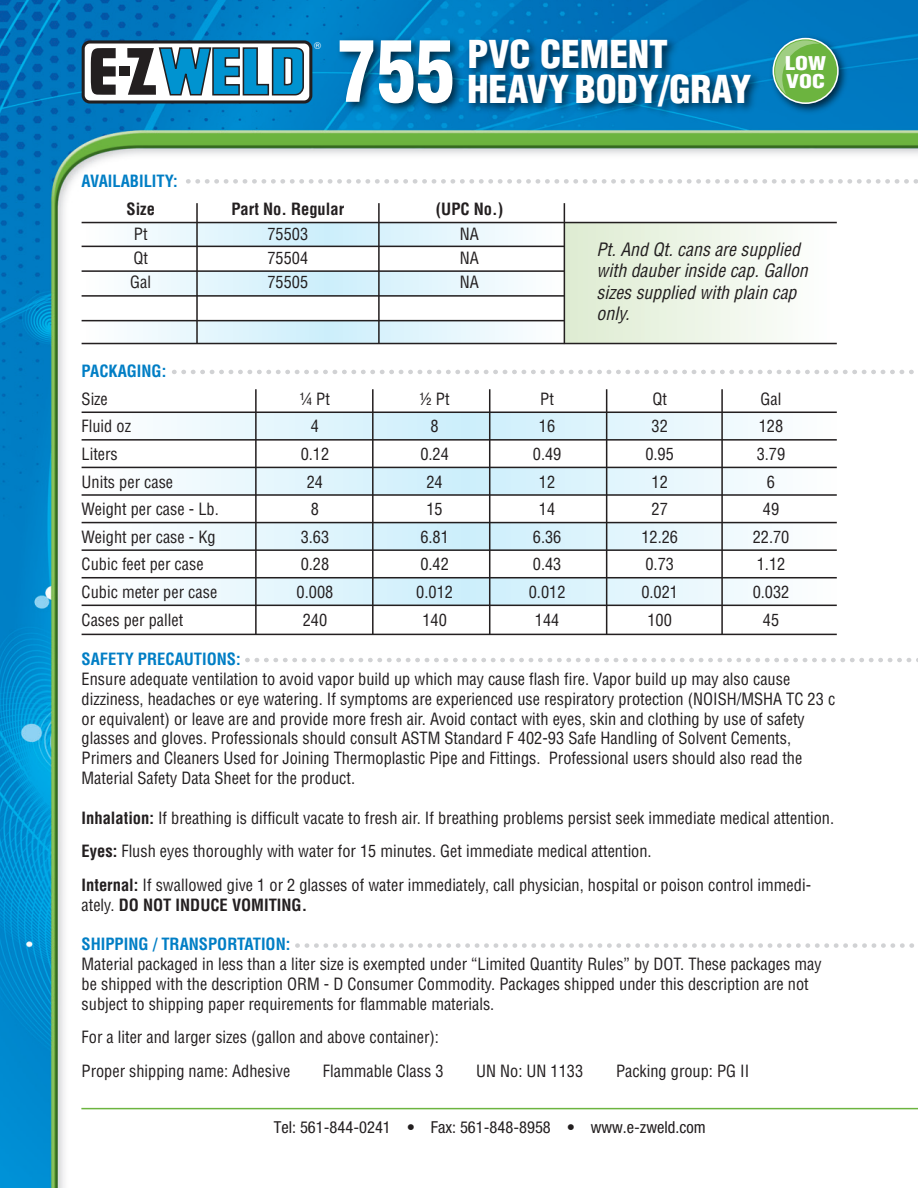
<style>
.page{position:relative;width:918px;height:1188px;background:#fff}
.page>*{position:absolute;margin:0;border:0;box-sizing:border-box;transform-origin:0 0}
.t1{font:900 condensed 83.7px "Helvetica";color:#fff;scale:.93 1}
.t2{font:900 condensed 37.5px "Helvetica";color:#fff}
.t3{font:900 condensed 18.45px/18.5px "Helvetica";color:#fff;scale:1.25 1}
.t4{font:italic condensed 18px/21.6px "Helvetica";color:#231f20}
.t5{font:condensed 16.5px/19.8px "Helvetica";color:#231f20}
.t6{font:700 condensed 16.5px "Helvetica";color:#007ec5}
.t7{font:700 condensed 16.5px "Helvetica";color:#231f20}
.t8{font:condensed 16.5px "Helvetica Neue";color:#231f20}
.t9{font:9.3px "Helvetica";color:#fff}
.s1{font-weight:700}
.s2{font-weight:400}
</style>
<div class="page">
<img style="left:0;top:0;width:918px;height:1188px">
<div style="left:564px;top:223px;width:271px;height:121px;background:linear-gradient(to right,#ddebd1,#fefffe)"></div>
<svg style="left:81px;top:223px;width:483px;height:23px"></svg>
<svg style="left:81px;top:412px;width:756px;height:28px"></svg>
<svg style="left:81px;top:467px;width:756px;height:28px"></svg>
<svg style="left:81px;top:523px;width:756px;height:27px"></svg>
<svg style="left:81px;top:578px;width:756px;height:27px"></svg>
<svg style="left:81px;top:271px;width:483px;height:25px"></svg>
<svg style="left:81px;top:321px;width:483px;height:23px"></svg>
<div style="left:83px;top:42px;width:228px;height:60px;background:#fff;border-radius:7px"></div>
<svg style="left:91px;top:48px;width:25px;height:47px"></svg>
<div style="left:119px;top:66px;width:11px;height:10px;background:#231f20"></div>
<svg style="left:127px;top:47px;width:177px;height:49px"></svg>
<div style="left:82px;top:40px;width:230px;height:64px;border:3px solid #231f20;border-radius:7px"></div>
<hr style="left:82px;top:222px;width:755px;height:1px;background:#231f20">
<hr style="left:82px;top:412px;width:755px;height:1px;background:#231f20">
<hr style="left:82px;top:439px;width:755px;height:2px;background:#231f20">
<hr style="left:82px;top:467px;width:755px;height:1px;background:#231f20">
<hr style="left:82px;top:494px;width:755px;height:2px;background:#231f20">
<hr style="left:82px;top:522px;width:755px;height:1px;background:#231f20">
<hr style="left:82px;top:549px;width:755px;height:2px;background:#231f20">
<hr style="left:82px;top:577px;width:755px;height:1px;background:#231f20">
<hr style="left:82px;top:605px;width:755px;height:1px;background:#231f20">
<hr style="left:82px;top:634px;width:755px;height:1px;background:#231f20">
<hr style="left:82px;top:343px;width:755px;height:1px;background:#231f20">
<hr style="left:82px;top:246px;width:482px;height:1px;background:#231f20">
<hr style="left:82px;top:270px;width:482px;height:2px;background:#231f20">
<hr style="left:82px;top:295px;width:482px;height:2px;background:#231f20">
<hr style="left:82px;top:320px;width:482px;height:1px;background:#231f20">
<hr style="left:196px;top:203px;width:2px;height:141px;background:#231f20">
<hr style="left:255px;top:389px;width:2px;height:246px;background:#231f20">
<hr style="left:372px;top:389px;width:2px;height:246px;background:#231f20">
<hr style="left:489px;top:389px;width:1px;height:246px;background:#231f20">
<hr style="left:606px;top:389px;width:1px;height:246px;background:#231f20">
<hr style="left:721px;top:389px;width:2px;height:246px;background:#231f20">
<hr style="left:378px;top:203px;width:2px;height:141px;background:#231f20">
<hr style="left:564px;top:203px;width:1px;height:141px;background:#231f20">
<img style="left:766px;top:31px;width:86px;height:86px">
<div style="left:773px;top:39px;width:65px;height:64px;background:#6cb43f;border-radius:50%"></div>
<div style="left:773px;top:38px;width:66px;height:66px;border:2px solid #fff;border-radius:50%"></div>
<svg style="left:775px;top:40px;width:45px;height:54px"></svg>
<hr style="left:81px;top:1108px;width:837px;height:1px;background:#6cb43f">
<svg style="left:188px;top:179px;width:730px;height:5px"></svg>
<svg style="left:174px;top:370px;width:744px;height:4px"></svg>
<svg style="left:247px;top:658px;width:671px;height:4px"></svg>
<svg style="left:297px;top:943px;width:621px;height:5px"></svg>
<img style="left:469px;top:28px;width:297px;height:99px">
<img style="left:311px;top:21px;width:158px;height:117px">
<p class="t9" style="left:314px;top:38px;width:8px">®</p>
<h1 class="t1" style="left:338px;top:18px;width:127px">755</h1>
<h2 class="t2" style="left:467px;top:31px;width:202px">PVC CEMENT</h2>
<h2 class="t2" style="left:467px;top:65px;width:285px">HEAVY BODY/GRAY</h2>
<p class="t3" style="left:785px;top:54px;width:34px">LOW<br>VOC</p>
<p class="t6" style="left:82px;top:171px;width:98px">AVAILABILITY:</p>
<p class="t7" style="left:127px;top:199px;width:30px">Size</p>
<p class="t7" style="left:231px;top:199px;width:114px">Part No. Regular</p>
<p class="t7" style="left:436px;top:199px;width:69px">(UPC No.)</p>
<p class="t5" style="left:134px;top:224px;width:15px">Pt</p>
<p class="t5" style="left:267px;top:224px;width:42px">75503</p>
<p class="t5" style="left:460px;top:224px;width:21px">NA</p>
<p class="t5" style="left:133px;top:248px;width:16px">Qt</p>
<p class="t5" style="left:267px;top:248px;width:42px">75504</p>
<p class="t5" style="left:460px;top:248px;width:21px">NA</p>
<p class="t5" style="left:130px;top:272px;width:22px">Gal</p>
<p class="t5" style="left:267px;top:272px;width:42px">75505</p>
<p class="t5" style="left:460px;top:272px;width:21px">NA</p>
<p class="t4" style="left:597px;top:238px;width:213px">Pt. And Qt. cans are supplied with dauber inside cap. Gallon sizes supplied with plain cap only.</p>
<p class="t6" style="left:82px;top:361px;width:86px">PACKAGING:</p>
<p class="t5" style="left:82px;top:389px;width:28px">Size</p>
<p class="t5" style="left:300px;top:389px;width:31px">¼ Pt</p>
<p class="t5" style="left:420px;top:389px;width:31px">½ Pt</p>
<p class="t5" style="left:540px;top:389px;width:15px">Pt</p>
<p class="t5" style="left:652px;top:389px;width:16px">Qt</p>
<p class="t5" style="left:761px;top:389px;width:22px">Gal</p>
<p class="t5" style="left:82px;top:416px;width:51px">Fluid oz</p>
<p class="t5" style="left:311px;top:416px;width:10px">4</p>
<p class="t5" style="left:431px;top:416px;width:10px">8</p>
<p class="t5" style="left:539px;top:416px;width:18px">16</p>
<p class="t5" style="left:652px;top:416px;width:18px">32</p>
<p class="t5" style="left:759px;top:416px;width:26px">128</p>
<p class="t5" style="left:82px;top:444px;width:38px">Liters</p>
<p class="t5" style="left:301px;top:444px;width:30px">0.12</p>
<p class="t5" style="left:420px;top:444px;width:30px">0.24</p>
<p class="t5" style="left:533px;top:444px;width:30px">0.49</p>
<p class="t5" style="left:645px;top:444px;width:30px">0.95</p>
<p class="t5" style="left:757px;top:444px;width:30px">3.79</p>
<p class="t5" style="left:82px;top:472px;width:93px">Units per case</p>
<p class="t5" style="left:307px;top:472px;width:18px">24</p>
<p class="t5" style="left:426px;top:472px;width:18px">24</p>
<p class="t5" style="left:539px;top:472px;width:18px">12</p>
<p class="t5" style="left:652px;top:472px;width:18px">12</p>
<p class="t5" style="left:767px;top:472px;width:10px">6</p>
<p class="t5" style="left:82px;top:499px;width:139px">Weight per case - Lb.</p>
<p class="t5" style="left:311px;top:499px;width:10px">8</p>
<p class="t5" style="left:426px;top:499px;width:18px">15</p>
<p class="t5" style="left:539px;top:499px;width:18px">14</p>
<p class="t5" style="left:652px;top:499px;width:18px">27</p>
<p class="t5" style="left:763px;top:499px;width:18px">49</p>
<p class="t5" style="left:82px;top:527px;width:135px">Weight per case - Kg</p>
<p class="t5" style="left:301px;top:527px;width:30px">3.63</p>
<p class="t5" style="left:420px;top:527px;width:30px">6.81</p>
<p class="t5" style="left:533px;top:527px;width:30px">6.36</p>
<p class="t5" style="left:641px;top:527px;width:38px">12.26</p>
<p class="t5" style="left:753px;top:527px;width:38px">22.70</p>
<p class="t5" style="left:82px;top:554px;width:124px">Cubic feet per case</p>
<p class="t5" style="left:301px;top:554px;width:30px">0.28</p>
<p class="t5" style="left:420px;top:554px;width:30px">0.42</p>
<p class="t5" style="left:533px;top:554px;width:30px">0.43</p>
<p class="t5" style="left:645px;top:554px;width:30px">0.73</p>
<p class="t5" style="left:757px;top:554px;width:30px">1.12</p>
<p class="t5" style="left:82px;top:582px;width:137px">Cubic meter per case</p>
<p class="t5" style="left:297px;top:582px;width:38px">0.008</p>
<p class="t5" style="left:416px;top:582px;width:38px">0.012</p>
<p class="t5" style="left:529px;top:582px;width:38px">0.012</p>
<p class="t5" style="left:641px;top:582px;width:38px">0.021</p>
<p class="t5" style="left:753px;top:582px;width:38px">0.032</p>
<p class="t5" style="left:82px;top:610px;width:103px">Cases per pallet</p>
<p class="t5" style="left:303px;top:610px;width:26px">240</p>
<p class="t5" style="left:422px;top:610px;width:26px">140</p>
<p class="t5" style="left:535px;top:610px;width:26px">144</p>
<p class="t5" style="left:647px;top:610px;width:26px">100</p>
<p class="t5" style="left:763px;top:610px;width:18px">45</p>
<p class="t6" style="left:82px;top:649px;width:161px">SAFETY PRECAUTIONS:</p>
<p class="t5" style="left:82px;top:669px;width:755px">Ensure adequate ventilation to avoid vapor build up which may cause flash fire. Vapor build up may also cause dizziness, headaches or eye watering. If symptoms are experienced use respiratory protection (NOISH/MSHA TC 23 c or equivalent) or leave are and provide more fresh air. Avoid contact with eyes, skin and clothing by use of safety glasses and gloves. Professionals should consult ASTM Standard F 402-93 Safe Handling of Solvent Cements, Primers and Cleaners Used for Joining Thermoplastic Pipe and Fittings. Professional users should also read the Material Safety Data Sheet for the product.</p>
<p class="t5" style="left:82px;top:801px;width:754px;line-height:33.6px"><span class="s1">Inhalation:</span> If breathing is difficult vacate to fresh air. If breathing problems persist seek immediate medical attention.<br><span class="s1">Eyes:</span> Flush eyes thoroughly with water for 15 minutes. Get immediate medical attention.<br><span class="s1">Internal:</span> If swallowed give 1 or 2 glasses of water immediately, call physician, hospital or poison control immedi-</p>
<p class="t7" style="left:82px;top:894px;width:227px"><span class="s2">ately.</span> DO NOT INDUCE VOMITING.</p>
<p class="t6" style="left:82px;top:934px;width:210px">SHIPPING / TRANSPORTATION:</p>
<p class="t5" style="left:82px;top:954px;width:742px">Material packaged in less than a liter size is exempted under “Limited Quantity Rules” by DOT. These packages may be shipped with the description ORM - D Consumer Commodity. Packages shipped under this description are not subject to shipping paper requirements for flammable materials.</p>
<p class="t5" style="left:82px;top:1020px;width:359px;line-height:33.6px">For a liter and larger sizes (gallon and above container):<br>Proper shipping name: Adhesive</p>
<p class="t5" style="left:323px;top:1061px;width:122px">Flammable Class 3</p>
<p class="t5" style="left:476px;top:1061px;width:109px">UN No: UN 1133</p>
<p class="t5" style="left:616px;top:1061px;width:135px">Packing group: PG II</p>
<p class="t8" style="left:274px;top:1118px;width:433px">Tel: 561-844-0241 • Fax: 561-848-8958 • www.e-zweld.com</p>
</div>
